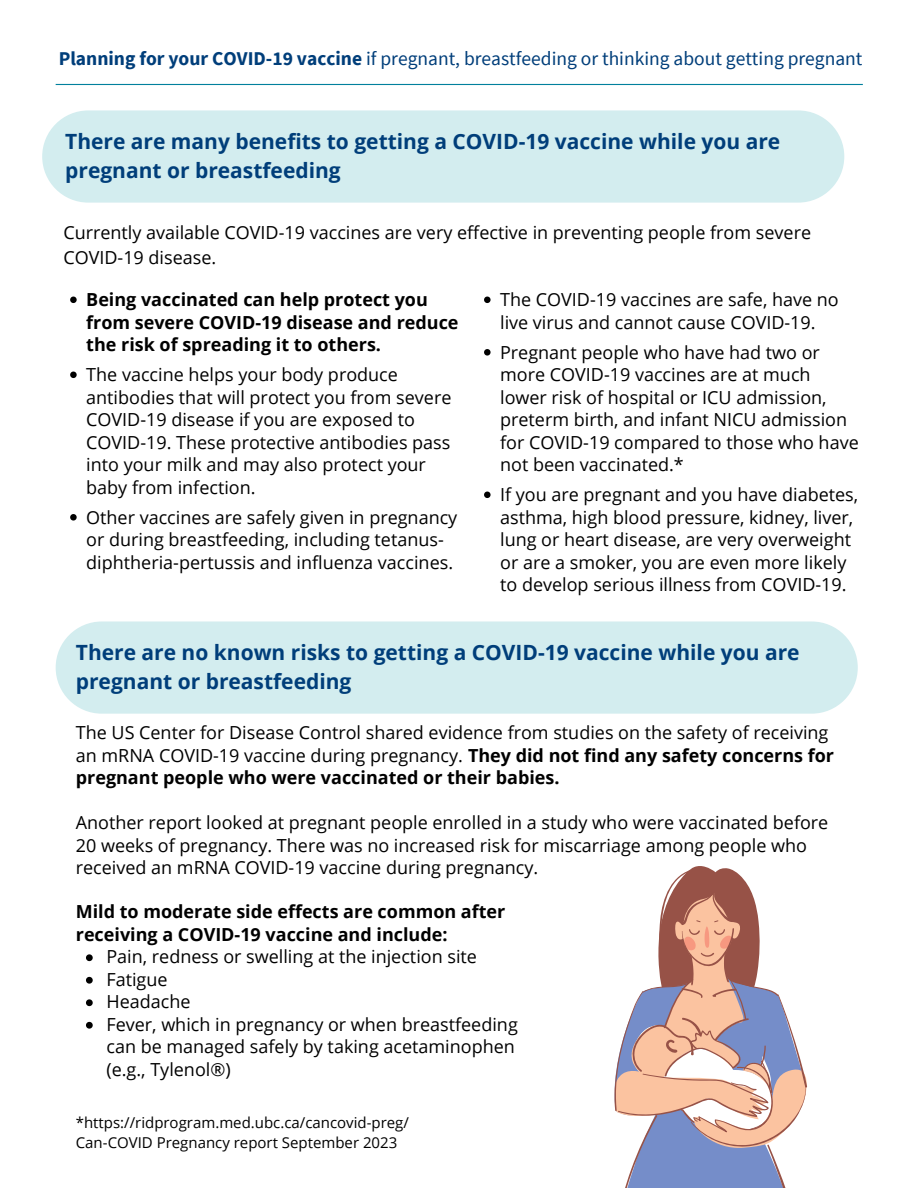
<style>
.page{position:relative;width:918px;height:1188px;background:#fff}
.page>*{position:absolute;margin:0;border:0;box-sizing:border-box;transform-origin:0 0}
.t1{font:700 21px/29.2px "Open Sans";color:#003e7a}
.t2{font:19.5px "Source Sans Pro";color:#003e7a}
.t3{font:18px/22.5px "Open Sans";color:#000}
.t4{font:700 18px/22.5px "Open Sans";color:#000}
.t5{font:15px "Open Sans";color:#000}
.s1{font-weight:700}
</style>
<div class="page">
<hr style="left:56px;top:84px;width:807px;height:1px;background:#01809d">
<svg style="left:614px;top:866px;width:193px;height:322px"></svg>
<div style="left:42px;top:110px;width:802px;height:93px;background:#d3edef;border-radius:46px"></div>
<div style="left:56px;top:621px;width:802px;height:93px;background:#d3edef;border-radius:46px"></div>
<svg style="left:70px;top:297px;width:7px;height:6px"></svg>
<svg style="left:70px;top:372px;width:7px;height:6px"></svg>
<svg style="left:70px;top:514px;width:7px;height:7px"></svg>
<svg style="left:484px;top:297px;width:7px;height:6px"></svg>
<svg style="left:484px;top:349px;width:7px;height:7px"></svg>
<svg style="left:484px;top:492px;width:7px;height:6px"></svg>
<svg style="left:86px;top:954px;width:7px;height:7px"></svg>
<svg style="left:86px;top:977px;width:7px;height:7px"></svg>
<svg style="left:86px;top:999px;width:7px;height:7px"></svg>
<svg style="left:86px;top:1022px;width:7px;height:7px"></svg>
<p class="t2" style="left:59px;top:46px;width:805px"><span class="s1">Planning for your COVID-19 vaccine</span> if pregnant, breastfeeding or thinking about getting pregnant</p>
<p class="t1" style="left:65px;top:126px;width:717px">There are many benefits to getting a COVID-19 vaccine while you are pregnant or breastfeeding</p>
<p class="t3" style="left:63px;top:220px;width:749px;line-height:24.8px">Currently available COVID-19 vaccines are very effective in preventing people from severe<br>COVID-19 disease.</p>
<p class="t4" style="left:86px;top:288px;width:374px">Being vaccinated can help protect you from severe COVID-19 disease and reduce the risk of spreading it to others.</p>
<p class="t3" style="left:86px;top:363px;width:367px">The vaccine helps your body produce antibodies that will protect you from severe COVID-19 disease if you are exposed to COVID-19. These protective antibodies pass into your milk and may also protect your baby from infection.</p>
<p class="t3" style="left:86px;top:505px;width:373px">Other vaccines are safely given in pregnancy or during breastfeeding, including tetanus&shy;diphtheria-pertussis and influenza vaccines.</p>
<p class="t3" style="left:500px;top:288px;width:340px">The COVID-19 vaccines are safe, have no live virus and cannot cause COVID-19.</p>
<p class="t3" style="left:500px;top:340px;width:360px">Pregnant people who have had two or more COVID-19 vaccines are at much lower risk of hospital or ICU admission, preterm birth, and infant NICU admission for COVID-19 compared to those who have not been vaccinated.*</p>
<p class="t3" style="left:500px;top:483px;width:360px">If you are pregnant and you have diabetes, asthma, high blood pressure, kidney, liver, lung or heart disease, are very overweight or are a smoker, you are even more likely to develop serious illness from COVID-19.</p>
<p class="t1" style="left:76px;top:637px;width:725px">There are no known risks to getting a COVID-19 vaccine while you are pregnant or breastfeeding</p>
<p class="t3" style="left:76px;top:721px;width:760px">The US Center for Disease Control shared evidence from studies on the safety of receiving an mRNA COVID-19 vaccine during pregnancy. <span class="s1">They did not find any safety concerns for pregnant people who were vaccinated or their babies.</span></p>
<p class="t3" style="left:76px;top:811px;width:754px">Another report looked at pregnant people enrolled in a study who were vaccinated before<br>20 weeks of pregnancy. There was no increased risk for miscarriage among people who received an mRNA COVID-19 vaccine during pregnancy.</p>
<p class="t4" style="left:76px;top:900px;width:431px">Mild to moderate side effects are common after receiving a COVID-19 vaccine and include:</p>
<p class="t3" style="left:106px;top:945px;width:372px">Pain, redness or swelling at the injection site</p>
<p class="t3" style="left:106px;top:968px;width:63px">Fatigue</p>
<p class="t3" style="left:106px;top:990px;width:86px">Headache</p>
<p class="t3" style="left:106px;top:1013px;width:413px">Fever, which in pregnancy or when breastfeeding can be managed safely by taking acetaminophen (e.g., Tylenol®)</p>
<p class="t5" style="left:76px;top:1112px;width:335px">*https://ridprogram.med.ubc.ca/cancovid-preg/</p>
<p class="t5" style="left:76px;top:1132px;width:323px">Can-COVID Pregnancy report September 2023</p>
</div>
